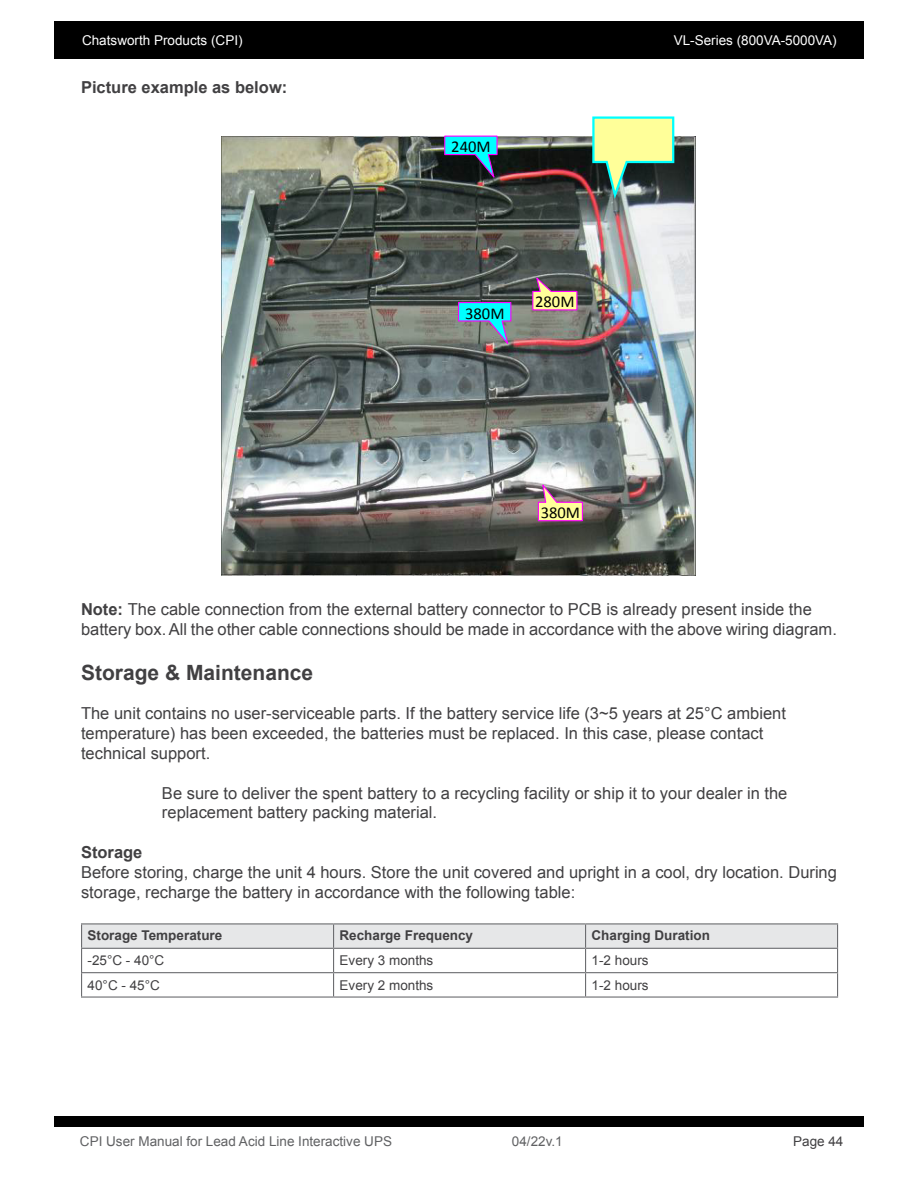
<style>
.page{position:relative;width:918px;height:1188px;background:#fff}
.page>*{position:absolute;margin:0;border:0;box-sizing:border-box;transform-origin:0 0}
.t1{font:700 21px "Arial";color:#414042}
.t2{font:16.5px/19.8px "Arial";color:#414042}
.t3{font:700 16.5px "Arial";color:#414042}
.t4{font:16.5px "Calibri";letter-spacing:.005em;color:#000}
.t5{font:13.5px "Arial";color:#414042}
.t6{font:700 13.5px "Arial";color:#414042}
.t7{font:13.5px "Arial";color:#606163}
.t8{font:13.5px "Arial";color:#fff}
.s1{font-weight:700}
</style>
<div class="page">
<div style="left:54px;top:21px;width:810px;height:38px;background:#000"></div>
<div style="left:54px;top:1116px;width:810px;height:11px;background:#000"></div>
<img style="left:222px;top:136px;width:473px;height:439px">
<svg style="left:532px;top:275px;width:46px;height:36px;background:#b49d83"></svg>
<svg style="left:444px;top:135px;width:54px;height:47px;background:#217589"></svg>
<svg style="left:591px;top:116px;width:84px;height:87px;background:#98b280"></svg>
<svg style="left:457px;top:301px;width:55px;height:47px;background:#56a8b7"></svg>
<svg style="left:537px;top:481px;width:47px;height:41px;background:#d0b6a1"></svg>
<hr style="left:81px;top:996px;width:253px;height:2px;background:#6d6e71">
<hr style="left:334px;top:996px;width:252px;height:2px;background:#6d6e71">
<hr style="left:586px;top:996px;width:252px;height:2px;background:#6d6e71">
<hr style="left:81px;top:923px;width:253px;height:1px;background:#6d6e71">
<hr style="left:334px;top:923px;width:252px;height:1px;background:#6d6e71">
<hr style="left:586px;top:923px;width:252px;height:1px;background:#6d6e71">
<svg style="left:81px;top:924px;width:757px;height:72px"></svg>
<hr style="left:81px;top:948px;width:253px;height:1px;background:#6d6e71">
<hr style="left:334px;top:948px;width:252px;height:1px;background:#6d6e71">
<hr style="left:586px;top:948px;width:252px;height:1px;background:#6d6e71">
<p class="t8" style="left:82px;top:31px;width:162px">Chatsworth Products (CPI)</p>
<p class="t8" style="left:674px;top:31px;width:165px">VL-Series (800VA-5000VA)</p>
<p class="t3" style="left:81px;top:77px;width:208px">Picture example as below:</p>
<p class="t4" style="left:451px;top:135px;width:41px">240M</p>
<p class="t4" style="left:465px;top:302px;width:41px">380M</p>
<p class="t4" style="left:535px;top:291px;width:41px">280M</p>
<p class="t4" style="left:541px;top:501px;width:41px">380M</p>
<p class="t2" style="left:81px;top:599px;width:757px"><span class="s1">Note:</span> The cable connection from the external battery connector to PCB is already present inside the battery box. All the other cable connections should be made in accordance with the above wiring diagram.</p>
<p class="t1" style="left:81px;top:659px;width:234px">Storage &amp; Maintenance</p>
<p class="t2" style="left:81px;top:704px;width:706px">The unit contains no user-serviceable parts. If the battery service life (3~5 years at 25°C ambient temperature) has been exceeded, the batteries must be replaced. In this case, please contact technical support.</p>
<p class="t2" style="left:162px;top:783px;width:627px">Be sure to deliver the spent battery to a recycling facility or ship it to your dealer in the replacement battery packing material.</p>
<p class="t3" style="left:81px;top:841px;width:63px">Storage</p>
<p class="t2" style="left:81px;top:862px;width:758px">Before storing, charge the unit 4 hours. Store the unit covered and upright in a cool, dry location. During storage, recharge the battery in accordance with the following table:</p>
<p class="t6" style="left:88px;top:926px;width:136px">Storage Temperature</p>
<p class="t6" style="left:340px;top:926px;width:135px">Recharge Frequency</p>
<p class="t6" style="left:592px;top:926px;width:120px">Charging Duration</p>
<p class="t5" style="left:88px;top:952px;width:78px">-25°C - 40°C</p>
<p class="t5" style="left:340px;top:952px;width:95px">Every 3 months</p>
<p class="t5" style="left:592px;top:952px;width:59px">1-2 hours</p>
<p class="t5" style="left:88px;top:976px;width:74px">40°C - 45°C</p>
<p class="t5" style="left:340px;top:976px;width:95px">Every 2 months</p>
<p class="t5" style="left:592px;top:976px;width:59px">1-2 hours</p>
<p class="t7" style="left:80px;top:1132px;width:314px">CPI User Manual for Lead Acid Line Interactive UPS</p>
<p class="t7" style="left:512px;top:1132px;width:52px">04/22v.1</p>
<p class="t5" style="left:793px;top:1132px;width:52px">Page 44</p>
</div>
